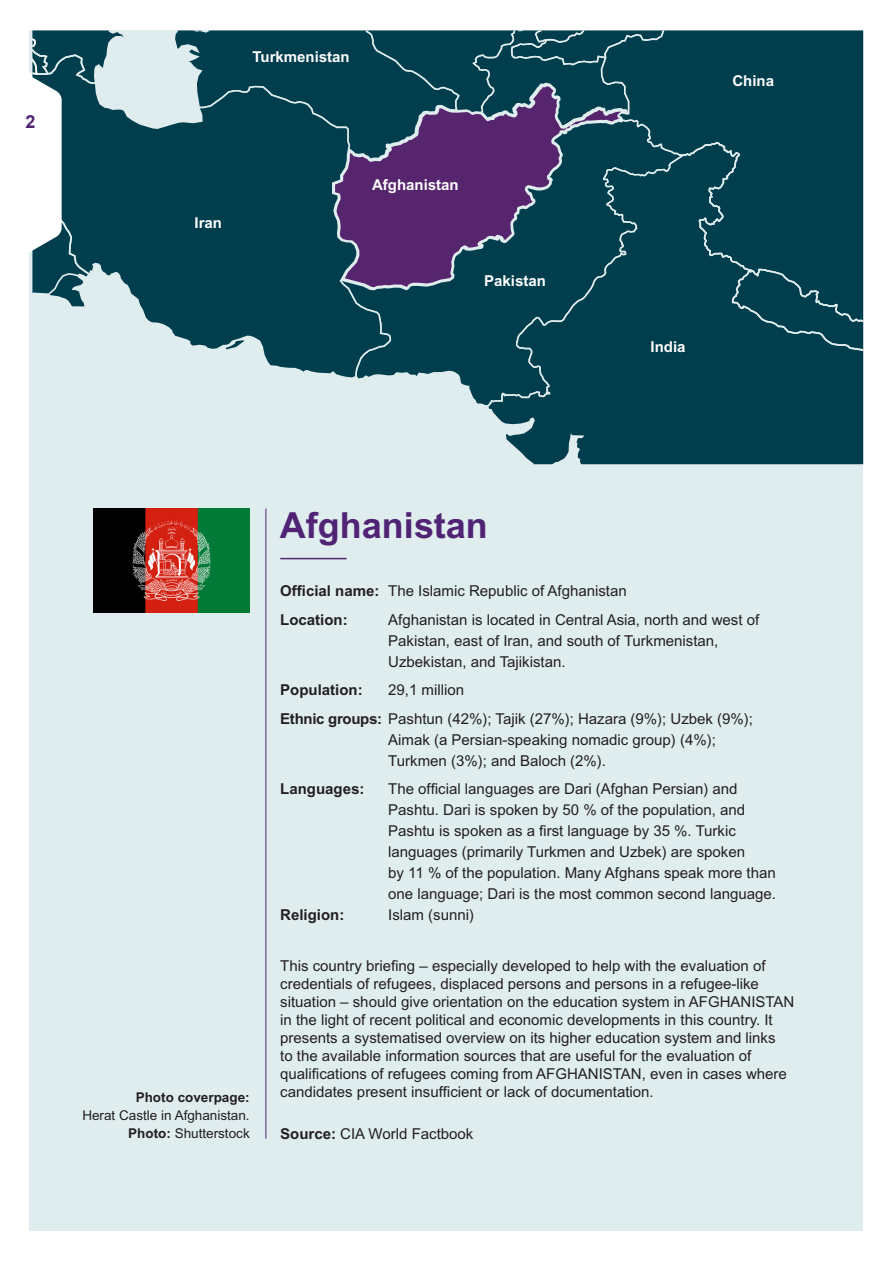
<style>
.page{position:relative;width:893px;height:1263px;background:#fff}
.page>*{position:absolute;margin:0;border:0;box-sizing:border-box;transform-origin:0 0}
.t1{font:700 36px "Arial MT Std";color:#512375}
.t2{font:700 18px "Arial";color:#512375}
.t3{font:15px/18px "Arial MT Std";color:#231f20}
.t4{font:700 15px "Arial MT Std";color:#fff}
.t5{font:700 15px "Arial MT Std";color:#231f20}
.t6{font:13.5px/18px "Arial MT Std";color:#231f20;text-align:right}
.t7{font:700 13.5px "Arial MT Std";color:#231f20}
.s1{font-weight:700}
</style>
<div class="page">
<div style="left:30px;top:30px;width:833px;height:1201px;background:#dfedee"></div>
<svg style="left:391px;top:290px;width:96px;height:116px;fill:#003d4d"></svg>
<svg style="left:175px;top:30px;width:426px;height:56px;background:#0f4958"></svg>
<svg style="left:72px;top:54px;width:319px;height:325px;fill:#003d4d"></svg>
<div style="left:487px;top:287px;width:376px;height:177px;background:#003d4d"></div>
<div style="left:601px;top:30px;width:262px;height:292px;background:#003d4d"></div>
<svg style="left:732px;top:269px;width:131px;height:82px;background:#0e4857"></svg>
<svg style="left:335px;top:86px;width:286px;height:201px;background:#373c66"></svg>
<hr style="left:266px;top:508px;width:1px;height:630px;background:#512375">
<img style="left:94px;top:508px;width:155px;height:104px">
<hr style="left:280px;top:558px;width:67px;height:1px;background:#512375">
<svg style="left:29px;top:30px;width:98px;height:276px"></svg>
<p class="t2" style="left:26px;top:110px;width:12px">2</p>
<p class="t4" style="left:252px;top:47px;width:99px">Turkmenistan</p>
<p class="t4" style="left:195px;top:214px;width:29px">Iran</p>
<p class="t4" style="left:372px;top:176px;width:88px">Afghanistan</p>
<p class="t4" style="left:484px;top:272px;width:63px">Pakistan</p>
<p class="t4" style="left:732px;top:72px;width:43px">China</p>
<p class="t4" style="left:651px;top:338px;width:37px">India</p>
<p class="t7" style="left:136px;top:1090px;width:116px">Photo coverpage:</p>
<p class="t6" style="left:82px;top:1106px;width:169px">Herat Castle in Afghanistan.<br><span class="s1">Photo:</span> Shutterstock</p>
<p class="t1" style="left:280px;top:504px;width:210px">Afghanistan</p>
<p class="t3" style="left:280px;top:582px;width:348px"><span class="s1">Official name:</span> The Islamic Republic of Afghanistan</p>
<p class="t5" style="left:280px;top:611px;width:69px">Location:</p>
<p class="t3" style="left:388px;top:609px;width:373px;line-height:21px">Afghanistan is located in Central Asia, north and west of<br>Pakistan, east of Iran, and south of Turkmenistan,<br>Uzbekistan, and Tajikistan.</p>
<p class="t5" style="left:280px;top:681px;width:84px">Population:</p>
<p class="t3" style="left:388px;top:681px;width:77px">29,1 million</p>
<p class="t3" style="left:388px;top:708px;width:366px;line-height:21px;text-indent:-108px"><span class="s1">Ethnic groups:</span> Pashtun (42%); Tajik (27%); Hazara (9%); Uzbek (9%);<br>Aimak (a Persian-speaking nomadic group) (4%);</p>
<p class="t3" style="left:388px;top:751px;width:219px">Turkmen (3%); and Baloch (2%).</p>
<p class="t5" style="left:280px;top:780px;width:86px">Languages:</p>
<p class="t3" style="left:388px;top:778px;width:358px;line-height:21px">The official languages are Dari (Afghan Persian) and<br>Pashtu. Dari is spoken by 50 % of the population, and<br>Pashtu is spoken as a first language by 35 %. Turkic</p>
<p class="t3" style="left:388px;top:843px;width:358px">languages (primarily Turkmen and Uzbek) are spoken</p>
<p class="t3" style="left:388px;top:862px;width:389px;line-height:21px">by 11 % of the population. Many Afghans speak more than one language; Dari is the most common second language.</p>
<p class="t5" style="left:280px;top:906px;width:66px">Religion:</p>
<p class="t3" style="left:388px;top:906px;width:87px">Islam (sunni)</p>
<p class="t3" style="left:280px;top:956px;width:516px">This country briefing – especially developed to help with the evaluation of credentials of refugees, displaced persons and persons in a refugee-like situation – should give orientation on the education system in AFGHANISTAN in the light of recent political and economic developments in this country. It presents a systematised overview on its higher education system and links<br>to the available information sources that are useful for the evaluation of qualifications of refugees coming from AFGHANISTAN, even in cases where candidates present insufficient or lack of documentation.</p>
<p class="t3" style="left:280px;top:1124px;width:195px"><span class="s1">Source:</span> CIA World Factbook</p>
</div>
